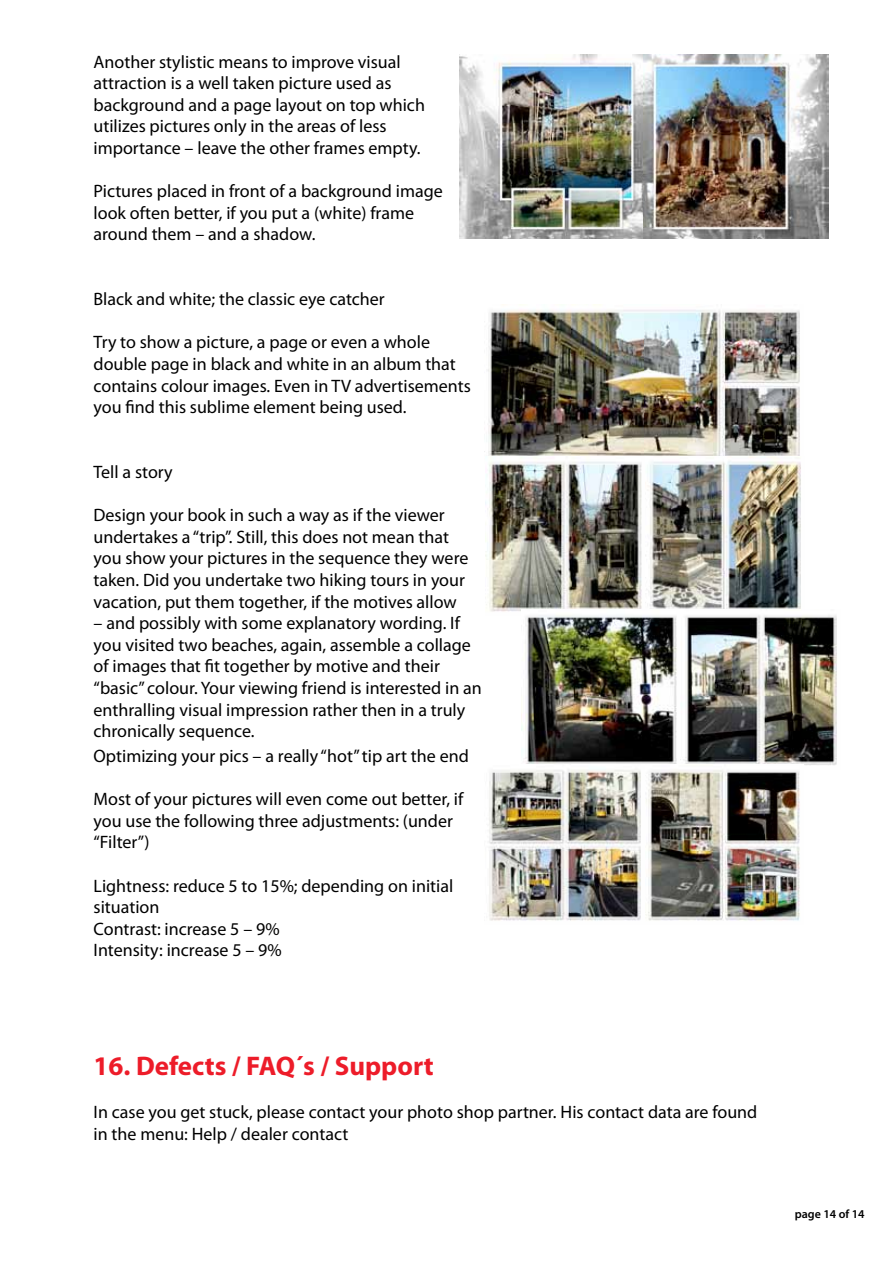
<style>
.page{position:relative;width:893px;height:1263px;background:#fff}
.page>*{position:absolute;margin:0;border:0;box-sizing:border-box;transform-origin:0 0}
.t1{font:700 27px "Myriad Pro";color:#ed1c29}
.t2{font:18px/21.6px "Myriad Pro";color:#000}
.t3{font:600 12px "Myriad Pro";color:#000}
</style>
<div class="page">
<img style="left:459px;top:54px;width:369px;height:185px">
<img style="left:488px;top:304px;width:312px;height:152px">
<img style="left:486px;top:456px;width:315px;height:156px">
<img style="left:521px;top:610px;width:316px;height:155px">
<img style="left:489px;top:769px;width:311px;height:152px">
<p class="t2" style="left:94px;top:50px;width:333px">Another stylistic means to improve visual attraction is a well taken picture used as background and a page layout on top which utilizes pictures only in the areas of less importance – leave the other frames empty.</p>
<p class="t2" style="left:94px;top:180px;width:351px">Pictures placed in front of a background image look often better, if you put a (white) frame around them – and a shadow.</p>
<p class="t2" style="left:94px;top:288px;width:293px">Black and white; the classic eye catcher</p>
<p class="t2" style="left:94px;top:331px;width:379px">Try to show a picture, a page or even a whole double page in black and white in an album that contains colour images. Even in TV advertisements you find this sublime element being used.</p>
<p class="t2" style="left:94px;top:461px;width:81px">Tell a story</p>
<p class="t2" style="left:94px;top:504px;width:376px">Design your book in such a way as if the viewer undertakes a “trip”. Still, this does not mean that you show your pictures in the sequence they were taken. Did you undertake two hiking tours in your vacation, put them together, if the motives allow</p>
<p class="t2" style="left:94px;top:612px;width:390px">– and possibly with some explanatory wording. If you visited two beaches, again, assemble a collage of images that fit together by motive and their “basic” colour. Your viewing friend is interested in an enthralling visual impression rather then in a truly chronically sequence.</p>
<p class="t2" style="left:94px;top:745px;width:377px">Optimizing your pics – a really “hot” tip art the end</p>
<p class="t2" style="left:94px;top:788px;width:371px">Most of your pictures will even come out better, if you use the following three adjustments: (under “Filter”)</p>
<p class="t2" style="left:94px;top:874px;width:361px">Lightness: reduce 5 to 15%; depending on initial situation<br>Contrast: increase 5 – 9%<br>Intensity: increase 5 – 9%</p>
<h1 class="t1" style="left:94px;top:1048px;width:342px">16. Defects / FAQ´s / Support</h1>
<p class="t2" style="left:94px;top:1101px;width:665px">In case you get stuck, please contact your photo shop partner. His contact data are found in the menu: Help / dealer contact</p>
<p class="t3" style="left:795px;top:1206px;width:71px">page 14 of 14</p>
</div>
